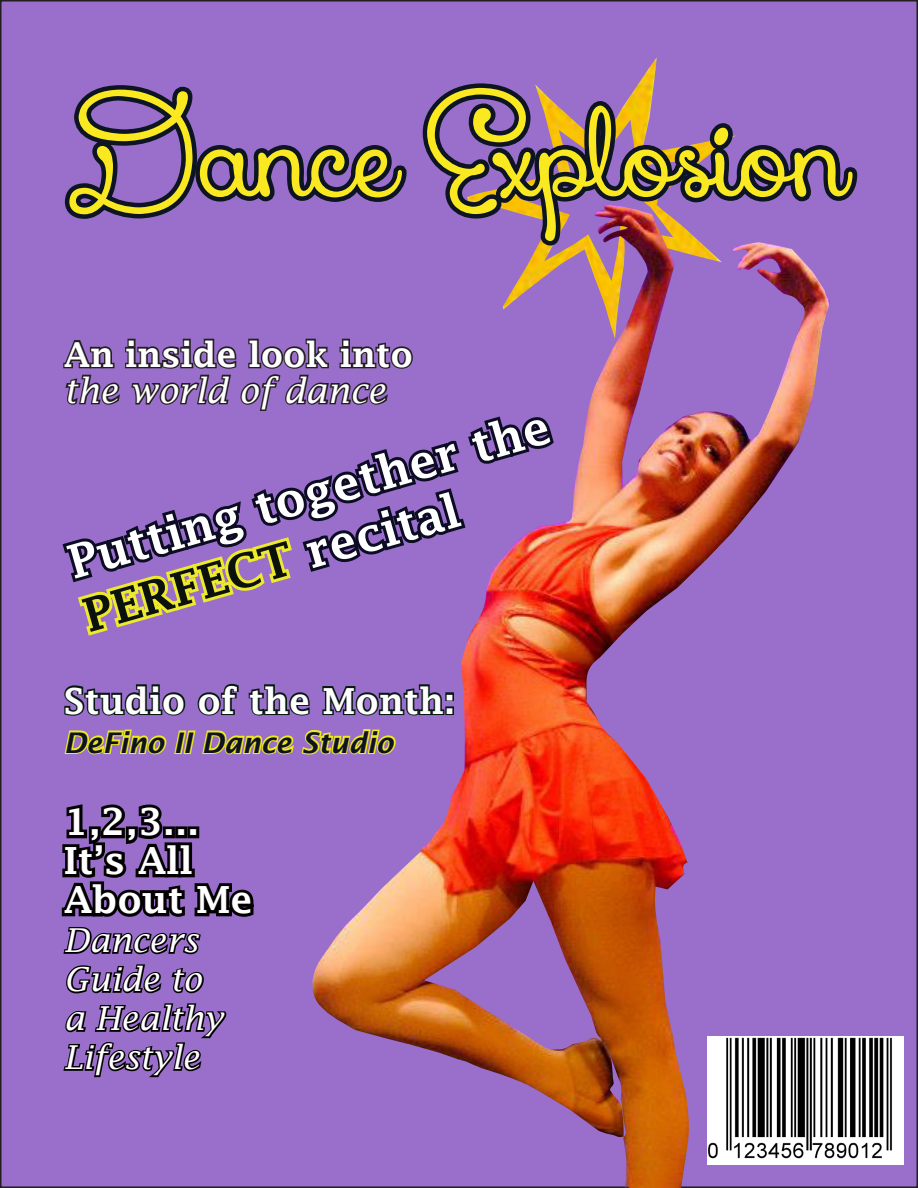
<style>
.page{position:relative;width:918px;height:1188px;background:#fff}
.page>*{position:absolute;margin:0;border:0;box-sizing:border-box;transform-origin:0 0}
.t1{font:105px "Xiomara";color:#fae821}
.t2{font:600 46.5px "Lucida Fax";color:#fff}
.t3{font:600 46.5px "Lucida Fax";color:#0b110c}
.t4{font:600 37.5px/39px "Lucida Fax";color:#fff}
.t5{font:600 36px "Lucida Fax";color:#fff}
.t6{font:600 34.5px/36px "Lucida Fax";color:#fff}
.t7{font:italic 33px/39px "Lucida Fax";color:#fff}
.t8{font:italic 600 28.5px "Lucida Sans";color:#0d1322}
.s1{font-weight:400;font-style:italic}
.s2{color:#fff}
</style>
<div class="page">
<div style="left:1px;top:1px;width:916px;height:1186px;background:#996fcb"></div>
<svg style="left:64px;top:85px;width:343px;height:134px"></svg>
<svg style="left:418px;top:0;width:446px;height:205px"></svg>
<svg style="left:62px;top:338px;width:249px;height:298px"></svg>
<svg style="left:64px;top:683px;width:247px;height:72px"></svg>
<svg style="left:61px;top:804px;width:193px;height:190px"></svg>
<svg style="left:63px;top:1003px;width:164px;height:75px"></svg>
<img style="left:311px;top:205px;width:521px;height:983px">
<img style="left:708px;top:1037px;width:196px;height:128px">
<p class="t1" style="left:54px;top:99px;width:796px">Dance Explosion</p>
<p class="t6" style="left:64px;top:336px;width:351px">An inside look into <span class="s1">the world of dance</span></p>
<p class="t2" style="left:62px;top:538px;width:501px;rotate:-16deg">Putting together the</p>
<p class="t3" style="left:77px;top:591px;width:391px;rotate:-16deg">PERFECT <span class="s2">recital</span></p>
<p class="t5" style="left:64px;top:680px;width:393px">Studio of the Month:</p>
<p class="t8" style="left:64px;top:726px;width:331px">DeFino II Dance Studio</p>
<p class="t4" style="left:64px;top:802px;width:137px">1,2,3...</p>
<p class="t4" style="left:64px;top:841px;width:191px">It’s All<br>About Me</p>
<p class="t7" style="left:64px;top:921px;width:161px">Dancers<br>Guide to a Healthy<br>Lifestyle</p>
</div>
